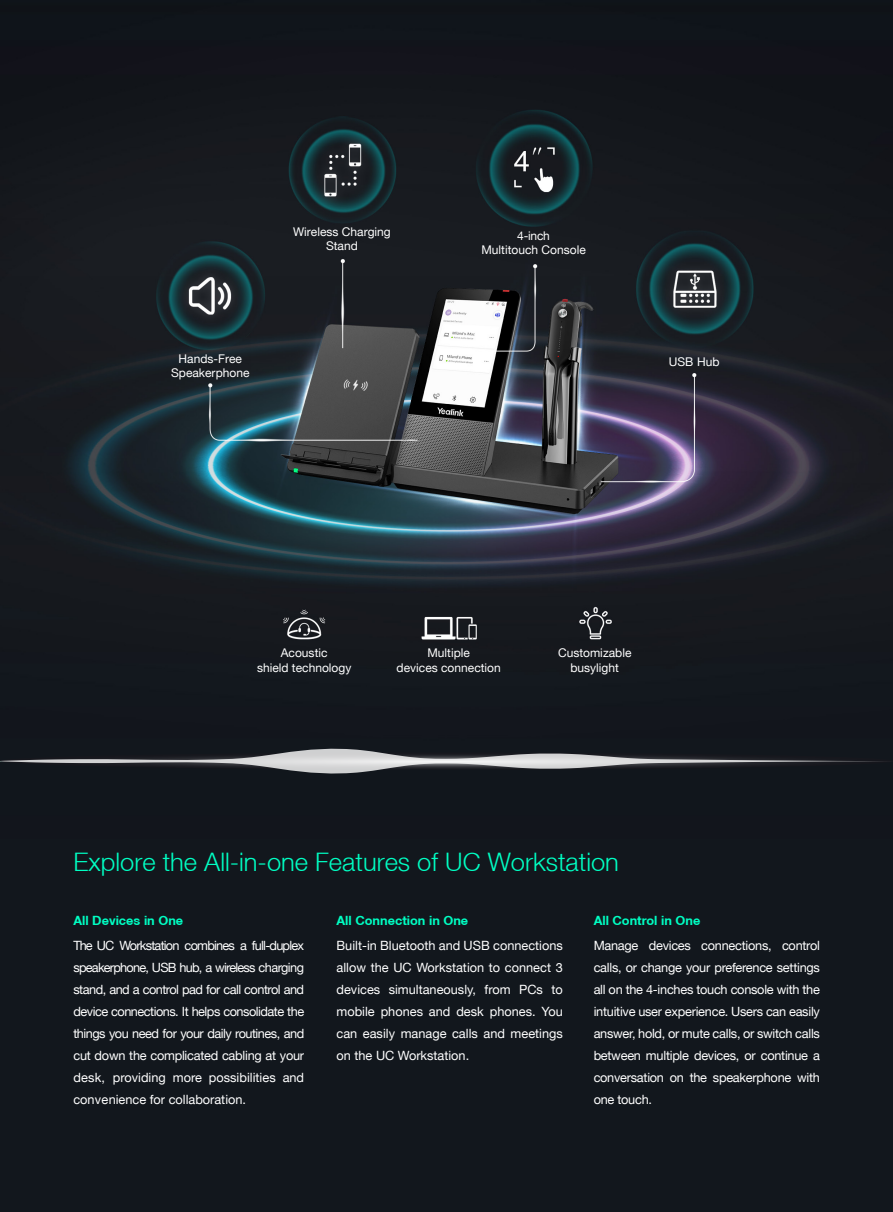
<style>
.page{position:relative;width:893px;height:1212px;background:#fff}
.page>*{position:absolute;margin:0;border:0;box-sizing:border-box;transform-origin:0 0}
.t1{font:300 25.5px "Helvetica Neue LT";color:#00ffc3}
.t2{font:12.75px/21.9px "Helvetica Neue LT";color:#fff;text-align:justify}
.t3{font:700 12.75px "Helvetica Neue CE";color:#00ffc3}
.t4{font:12px/14.4px "Helvetica Neue LT";color:#fff;text-align:center}
</style>
<div class="page">
<img style="left:0;top:0;width:893px;height:1212px">
<div style="left:0;top:728px;width:893px;height:65px;background:#12161c"></div>
<svg style="left:0;top:752px;width:893px;height:18px;background:#77777b"></svg>
<p class="t4" style="left:171px;top:351px;width:80px">Hands-Free<br>Speakerphone</p>
<p class="t4" style="left:293px;top:224px;width:99px">Wireless Charging<br>Stand</p>
<p class="t4" style="left:481px;top:228px;width:106px">4-inch<br>Multitouch Console</p>
<p class="t4" style="left:669px;top:354px;width:52px">USB Hub</p>
<p class="t4" style="left:257px;top:646px;width:96px">Acoustic<br>shield technology</p>
<p class="t4" style="left:397px;top:646px;width:106px">Multiple<br>devices connection</p>
<p class="t4" style="left:558px;top:646px;width:75px">Customizable busylight</p>
<h1 class="t1" style="left:73px;top:846px;width:547px">Explore the All-in-one Features of UC Workstation</h1>
<p class="t3" style="left:73px;top:912px;width:111px">All Devices in One</p>
<p class="t2" style="left:73px;top:934px;width:232px">The UC Workstation combines a full-duplex speakerphone, USB hub, a wireless charging stand, and a control pad for call control and device connections. It helps consolidate the things you need for your daily routines, and cut down the complicated cabling at your desk, providing more possibilities and convenience for collaboration.</p>
<p class="t3" style="left:337px;top:912px;width:133px">All Connection in One</p>
<p class="t2" style="left:337px;top:934px;width:228px">Built-in Bluetooth and USB connections allow the UC Workstation to connect 3 devices simultaneously, from PCs to mobile phones and desk phones. You can easily manage calls and meetings on the UC Workstation.</p>
<p class="t3" style="left:594px;top:912px;width:108px">All Control in One</p>
<p class="t2" style="left:594px;top:934px;width:228px">Manage devices connections, control calls, or change your preference settings all on the 4-inches touch console with the intuitive user experience. Users can easily answer, hold, or mute calls, or switch calls between multiple devices, or continue a conversation on the speakerphone with one touch.</p>
</div>
